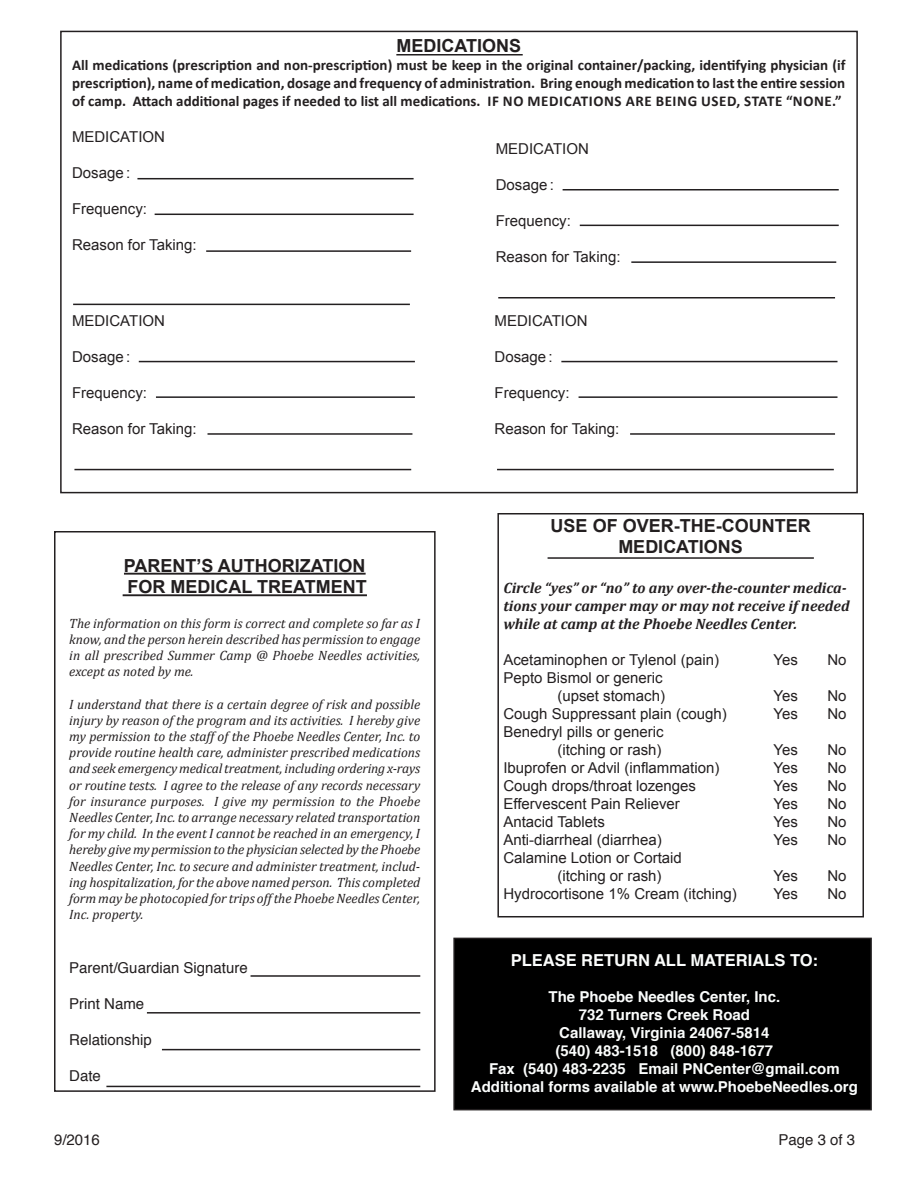
<style>
.page{position:relative;width:918px;height:1188px;background:#fff}
.page>*{position:absolute;margin:0;border:0;box-sizing:border-box;transform-origin:0 0}
.t1{font:700 18px "Arial";color:#231f20}
.t2{font:700 16.5px "Helvetica";color:#fbfdfc}
.t3{font:15px "Arial";color:#231f20}
.t4{font:700 15px/18px "Calibri";letter-spacing:.04em;color:#231f20;text-align:justify}
.t5{font:700 15px "Helvetica";color:#fbfdfc}
.t6{font:italic 700 15px/18px "Cambria";color:#231f20}
.t7{font:15px "Helvetica";color:#231f20}
.t8{font:italic 13.5px/16.2px "Cambria";color:#231f20;text-align:justify}
</style>
<div class="page">
<div style="left:497px;top:513px;width:367px;height:404px;border:2px solid #231f20"></div>
<div style="left:454px;top:938px;width:417px;height:172px;background:#000"></div>
<div style="left:453px;top:938px;width:419px;height:172px;border:2px solid #231f20"></div>
<div style="left:60px;top:31px;width:798px;height:462px;border:2px solid #231f20"></div>
<div style="left:54px;top:531px;width:382px;height:561px;border:2px solid #231f20"></div>
<hr style="left:124px;top:573px;width:242px;height:2px;background:#231f20">
<hr style="left:123px;top:594px;width:244px;height:2px;background:#231f20">
<hr style="left:251px;top:975px;width:169px;height:2px;background:#231f20">
<hr style="left:147px;top:1012px;width:273px;height:2px;background:#231f20">
<hr style="left:162px;top:1049px;width:258px;height:1px;background:#231f20">
<hr style="left:106px;top:1086px;width:314px;height:1px;background:#231f20">
<hr style="left:137px;top:178px;width:277px;height:1px;background:#231f20">
<hr style="left:155px;top:214px;width:259px;height:1px;background:#231f20">
<hr style="left:206px;top:250px;width:205px;height:2px;background:#231f20">
<hr style="left:73px;top:304px;width:337px;height:1px;background:#231f20">
<hr style="left:563px;top:189px;width:276px;height:1px;background:#231f20">
<hr style="left:580px;top:225px;width:259px;height:1px;background:#231f20">
<hr style="left:631px;top:261px;width:205px;height:2px;background:#231f20">
<hr style="left:498px;top:297px;width:337px;height:1px;background:#231f20">
<hr style="left:139px;top:361px;width:276px;height:1px;background:#231f20">
<hr style="left:156px;top:396px;width:259px;height:2px;background:#231f20">
<hr style="left:208px;top:433px;width:204px;height:2px;background:#231f20">
<hr style="left:74px;top:469px;width:337px;height:1px;background:#231f20">
<hr style="left:561px;top:361px;width:277px;height:1px;background:#231f20">
<hr style="left:579px;top:396px;width:259px;height:2px;background:#231f20">
<hr style="left:630px;top:433px;width:205px;height:2px;background:#231f20">
<hr style="left:497px;top:469px;width:337px;height:1px;background:#231f20">
<hr style="left:396px;top:54px;width:127px;height:2px;background:#231f20">
<hr style="left:548px;top:557px;width:266px;height:2px;background:#231f20">
<p class="t1" style="left:396px;top:34px;width:126px">MEDICATIONS</p>
<p class="t4" style="left:72px;top:56px;width:775px">All medications (prescription and non-prescription) must be keep in the original container/packing, identifying physician (if prescription), name of medication, dosage and frequency of administration. Bring enough medication to last the entire session of camp. Attach additional pages if needed to list all medications. IF NO MEDICATIONS ARE BEING USED, STATE “NONE.”</p>
<p class="t3" style="left:72px;top:127px;width:95px">MEDICATION</p>
<p class="t3" style="left:72px;top:163px;width:60px">Dosage :</p>
<p class="t3" style="left:72px;top:199px;width:77px">Frequency:</p>
<p class="t3" style="left:72px;top:235px;width:126px">Reason for Taking:</p>
<p class="t3" style="left:496px;top:139px;width:95px">MEDICATION</p>
<p class="t3" style="left:496px;top:175px;width:60px">Dosage :</p>
<p class="t3" style="left:496px;top:211px;width:77px">Frequency:</p>
<p class="t3" style="left:496px;top:247px;width:126px">Reason for Taking:</p>
<p class="t3" style="left:72px;top:311px;width:95px">MEDICATION</p>
<p class="t3" style="left:72px;top:347px;width:60px">Dosage :</p>
<p class="t3" style="left:72px;top:383px;width:77px">Frequency:</p>
<p class="t3" style="left:72px;top:419px;width:126px">Reason for Taking:</p>
<p class="t1" style="left:124px;top:553px;width:243px">PARENT’S AUTHORIZATION</p>
<p class="t1" style="left:128px;top:575px;width:241px">FOR MEDICAL TREATMENT</p>
<p class="t8" style="left:69px;top:615px;width:353px">The information on this form is correct and complete so far as I know, and the person herein described has permission to engage in all prescribed Summer Camp @ Phoebe Needles activities, except as noted by me.</p>
<p class="t8" style="left:69px;top:696px;width:353px">I understand that there is a certain degree of risk and possible injury by reason of the program and its activities. I hereby give my permission to the staff of the Phoebe Needles Center, Inc. to provide routine health care, administer prescribed medications and seek emergency medical treatment, including ordering x-rays or routine tests. I agree to the release of any records necessary for insurance purposes. I give my permission to the Phoebe Needles Center, Inc. to arrange necessary related transportation for my child. In the event I cannot be reached in an emergency, I hereby give my permission to the physician selected by the Phoebe Needles Center, Inc. to secure and administer treatment, includ&shy;ing hospitalization, for the above named person. This completed form may be photocopied for trips off the Phoebe Needles Center, Inc. property.</p>
<p class="t7" style="left:69px;top:956px;width:180px">Parent/Guardian Signature</p>
<p class="t7" style="left:69px;top:992px;width:77px">Print Name</p>
<p class="t7" style="left:69px;top:1028px;width:84px">Relationship</p>
<p class="t7" style="left:69px;top:1064px;width:33px">Date</p>
<p class="t7" style="left:54px;top:1128px;width:47px">9/2016</p>
<p class="t3" style="left:495px;top:311px;width:95px">MEDICATION</p>
<p class="t3" style="left:495px;top:347px;width:60px">Dosage :</p>
<p class="t3" style="left:495px;top:383px;width:77px">Frequency:</p>
<p class="t3" style="left:495px;top:419px;width:126px">Reason for Taking:</p>
<p class="t1" style="left:551px;top:513px;width:262px">USE OF OVER-THE-COUNTER</p>
<p class="t1" style="left:618px;top:535px;width:126px">MEDICATIONS</p>
<p class="t6" style="left:503px;top:578px;width:348px">Circle “yes” or “no” to any over-the-counter medica&shy;tions your camper may or may not receive if needed while at camp at the Phoebe Needles Center.</p>
<p class="t3" style="left:503px;top:650px;width:217px">Acetaminophen or Tylenol (pain)</p>
<p class="t3" style="left:773px;top:650px;width:26px">Yes</p>
<p class="t3" style="left:827px;top:650px;width:21px">No</p>
<p class="t3" style="left:503px;top:668px;width:161px">Pepto Bismol or generic</p>
<p class="t3" style="left:557px;top:686px;width:109px">(upset stomach)</p>
<p class="t3" style="left:773px;top:686px;width:26px">Yes</p>
<p class="t3" style="left:827px;top:686px;width:21px">No</p>
<p class="t3" style="left:503px;top:704px;width:225px">Cough Suppressant plain (cough)</p>
<p class="t3" style="left:773px;top:704px;width:26px">Yes</p>
<p class="t3" style="left:827px;top:704px;width:21px">No</p>
<p class="t3" style="left:503px;top:722px;width:162px">Benedryl pills or generic</p>
<p class="t3" style="left:557px;top:740px;width:106px">(itching or rash)</p>
<p class="t3" style="left:773px;top:740px;width:26px">Yes</p>
<p class="t3" style="left:827px;top:740px;width:21px">No</p>
<p class="t3" style="left:503px;top:758px;width:217px">Ibuprofen or Advil (inflammation)</p>
<p class="t3" style="left:773px;top:758px;width:26px">Yes</p>
<p class="t3" style="left:827px;top:758px;width:21px">No</p>
<p class="t3" style="left:503px;top:776px;width:194px">Cough drops/throat lozenges</p>
<p class="t3" style="left:773px;top:776px;width:26px">Yes</p>
<p class="t3" style="left:827px;top:776px;width:21px">No</p>
<p class="t3" style="left:503px;top:794px;width:178px">Effervescent Pain Reliever</p>
<p class="t3" style="left:773px;top:794px;width:26px">Yes</p>
<p class="t3" style="left:827px;top:794px;width:21px">No</p>
<p class="t3" style="left:503px;top:812px;width:103px">Antacid Tablets</p>
<p class="t3" style="left:773px;top:812px;width:26px">Yes</p>
<p class="t3" style="left:827px;top:812px;width:21px">No</p>
<p class="t3" style="left:503px;top:830px;width:160px">Anti-diarrheal (diarrhea)</p>
<p class="t3" style="left:773px;top:830px;width:26px">Yes</p>
<p class="t3" style="left:827px;top:830px;width:21px">No</p>
<p class="t3" style="left:503px;top:848px;width:180px">Calamine Lotion or Cortaid</p>
<p class="t3" style="left:557px;top:866px;width:106px">(itching or rash)</p>
<p class="t3" style="left:773px;top:866px;width:26px">Yes</p>
<p class="t3" style="left:827px;top:866px;width:21px">No</p>
<p class="t3" style="left:503px;top:884px;width:235px">Hydrocortisone 1% Cream (itching)</p>
<p class="t3" style="left:773px;top:884px;width:26px">Yes</p>
<p class="t3" style="left:827px;top:884px;width:21px">No</p>
<p class="t2" style="left:511px;top:947px;width:309px">PLEASE RETURN ALL MATERIALS TO:</p>
<p class="t5" style="left:549px;top:985px;width:233px">The Phoebe Needles Center, Inc.</p>
<p class="t5" style="left:579px;top:1003px;width:173px">732 Turners Creek Road</p>
<p class="t5" style="left:559px;top:1021px;width:212px">Callaway, Virginia 24067-5814</p>
<p class="t5" style="left:556px;top:1039px;width:219px">(540) 483-1518 (800) 848-1677</p>
<p class="t5" style="left:489px;top:1057px;width:352px">Fax (540) 483-2235 Email PNCenter@gmail.com</p>
<p class="t5" style="left:471px;top:1075px;width:389px">Additional forms available at www.PhoebeNeedles.org</p>
<p class="t7" style="left:778px;top:1128px;width:78px">Page 3 of 3</p>
</div>
